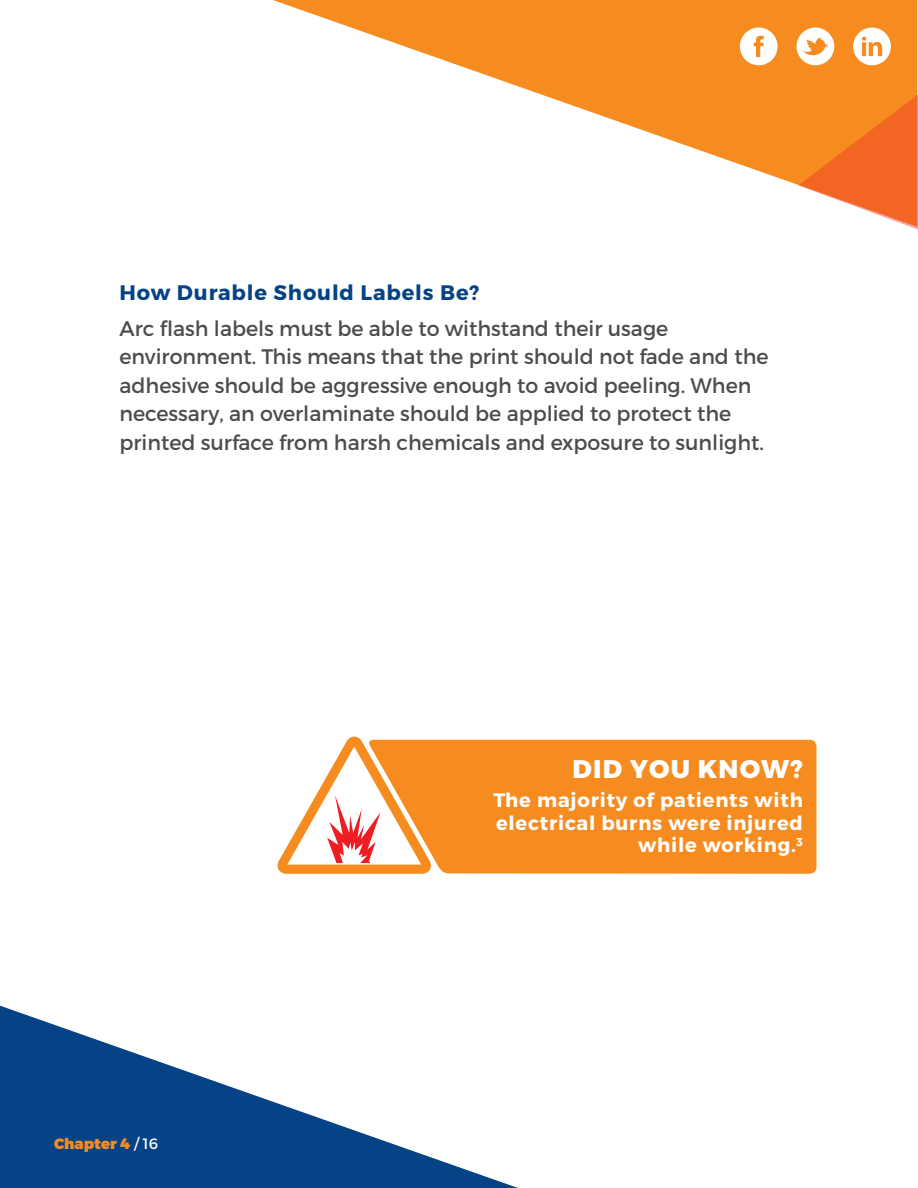
<style>
.page{position:relative;width:918px;height:1188px;background:#fff}
.page>*{position:absolute;margin:0;border:0;box-sizing:border-box;transform-origin:0 0}
.t1{font:800 25.5px "Montserrat";letter-spacing:.05em;color:#fff}
.t2{font:21px/28.5px "Montserrat";color:#4b4c4d}
.t3{font:700 21px "Montserrat";letter-spacing:.04em;color:#054286}
.t4{font:700 19.5px/22.5px "Montserrat";letter-spacing:.04em;color:#fff;text-align:right}
.t5{font:900 15px "Montserrat";color:#f68c1f}
.s1{font-weight:400;color:#fff}
</style>
<div class="page">
<svg style="left:0;top:1006px;width:518px;height:182px"></svg>
<svg style="left:273px;top:0;width:644px;height:185px;fill:#f68c1f"></svg>
<svg style="left:797px;top:28px;width:37px;height:37px"></svg>
<svg style="left:740px;top:28px;width:38px;height:37px"></svg>
<svg style="left:853px;top:28px;width:38px;height:37px"></svg>
<svg style="left:798px;top:94px;width:120px;height:136px"></svg>
<svg style="left:277px;top:737px;width:154px;height:137px"></svg>
<div style="left:367px;top:740px;width:449px;height:134px;background:#f68c1f"></div>
<p class="t3" style="left:120px;top:280px;width:361px">How Durable Should Labels Be?</p>
<p class="t2" style="left:120px;top:314px;width:651px">Arc flash labels must be able to withstand their usage environment. This means that the print should not fade and the adhesive should be aggressive enough to avoid peeling. When necessary, an overlaminate should be applied to protect the printed surface from harsh chemicals and exposure to sunlight.</p>
<p class="t5" style="left:54px;top:1134px;width:105px">Chapter 4 <span class="s1">/ 16</span></p>
<p class="t1" style="left:572px;top:753px;width:232px">DID YOU KNOW?</p>
<p class="t4" style="left:493px;top:789px;width:311px">The majority of patients with electrical burns were injured while working.<sup>3</sup></p>
</div>
